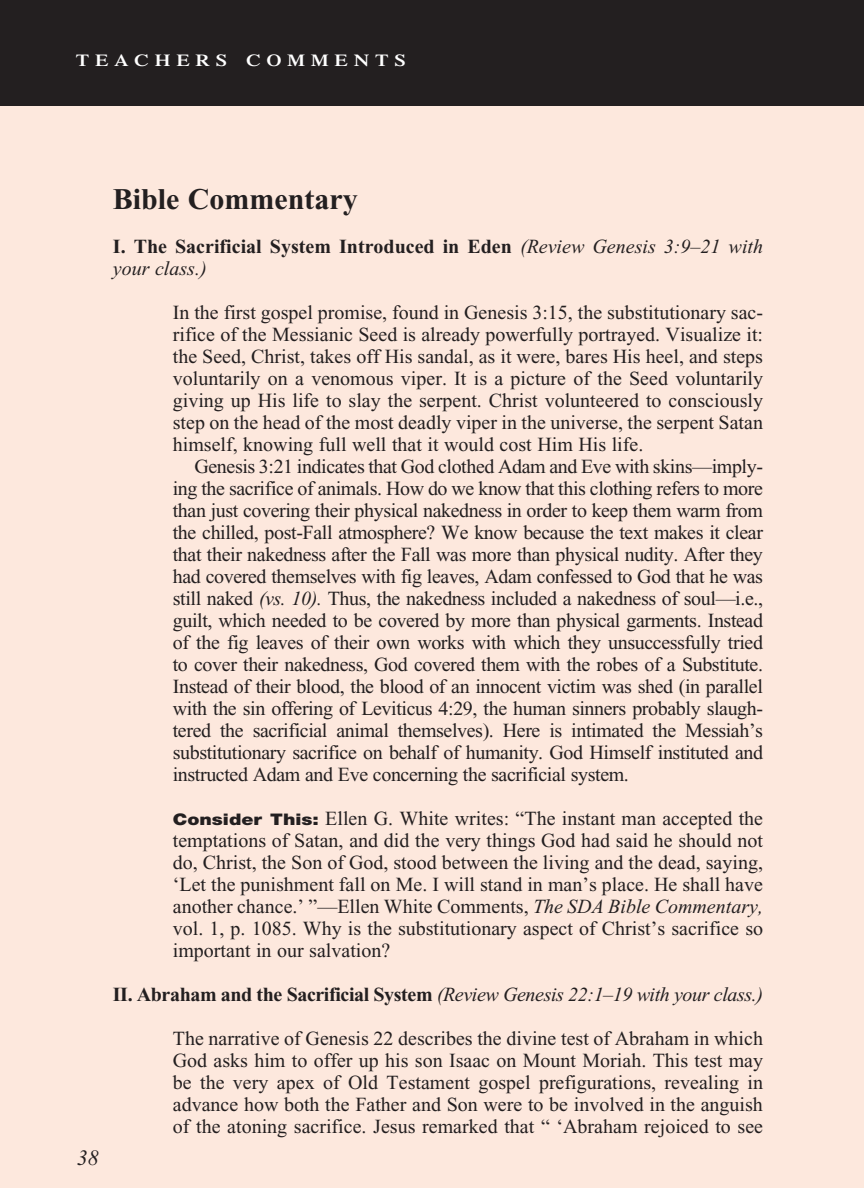
<style>
.page{position:relative;width:864px;height:1188px;background:#fff}
.page>*{position:absolute;margin:0;border:0;box-sizing:border-box;transform-origin:0 0}
.T_Aim_hang_indent{font:700 30px "Times New Roman";color:#231f20}
.t1{font:italic 22px "Times New Roman";color:#231f20}
.Objectives_Body_Text{font:20px/22px "Times New Roman";color:#231f20;text-align:justify}
.First_Line_Space_Tea{font:20px/22px "Times New Roman";color:#231f20;text-align:justify}
.Roman_Numeral_Sub_He{font:700 20px/22px "Times New Roman";color:#231f20}
.Roman_Numeral_Sub_He-2{font:italic 20px "Times New Roman";letter-spacing:-.02em;color:#231f20}
.t2{font:600 16.8px "Times";letter-spacing:.285em;color:#fff;scale:1.2 1}
.s1{font-weight:400;font-style:italic}
.s2{font-style:italic}
.s3{font-family:"Helvetica Neue";font-weight:900;font-size:16px}
.s4{font-weight:700;font-style:normal}
</style>
<div class="page">
<div style="left:0;top:98px;width:864px;height:1090px;background:#fde8dd"></div>
<div style="left:0;top:0;width:864px;height:105px;background:#231f20"></div>
<p class="t2" style="left:76px;top:51px;width:276px">TEACHERS COMMENTS</p>
<p class="t1" style="left:77px;top:1146px;width:23px">38</p>
<p class="T_Aim_hang_indent" style="left:113px;top:182px;width:246px">Bible Commentary</p>
<p class="Roman_Numeral_Sub_He" style="left:113px;top:235px;width:652px">I. The Sacrificial System Introduced in Eden <span class="s1">(Review Genesis 3:9–21 with your class.)</span></p>
<p class="Objectives_Body_Text" style="left:173px;top:301px;width:592px">In the first gospel promise, found in Genesis 3:15, the substitutionary sac&shy;rifice of the Messianic Seed is already powerfully portrayed. Visualize it: the Seed, Christ, takes off His sandal, as it were, bares His heel, and steps voluntarily on a venomous viper. It is a picture of the Seed voluntarily giving up His life to slay the serpent. Christ volunteered to consciously step on the head of the most deadly viper in the universe, the serpent Satan himself, knowing full well that it would cost Him His life.</p>
<p class="Objectives_Body_Text" style="left:173px;top:455px;width:592px;text-indent:22px">Genesis 3:21 indicates that God clothed Adam and Eve with skins—imply&shy;ing the sacrifice of animals. How do we know that this clothing refers to more than just covering their physical nakedness in order to keep them warm from the chilled, post-Fall atmosphere? We know because the text makes it clear that their nakedness after the Fall was more than physical nudity. After they had covered themselves with fig leaves, Adam confessed to God that he was still naked <span class="s2">(vs. 10).</span> Thus, the nakedness included a nakedness of soul—i.e., guilt, which needed to be covered by more than physical garments. Instead of the fig leaves of their own works with which they unsuccessfully tried to cover their nakedness, God covered them with the robes of a Substitute.<br>Instead of their blood, the blood of an innocent victim was shed (in parallel with the sin offering of Leviticus 4:29, the human sinners probably slaugh&shy;tered the sacrificial animal themselves). Here is intimated the Messiah’s substitutionary sacrifice on behalf of humanity. God Himself instituted and instructed Adam and Eve concerning the sacrificial system.</p>
<p class="First_Line_Space_Tea" style="left:173px;top:807px;width:592px"><span class="s3">Consider This:</span> Ellen G. White writes: “The instant man accepted the temptations of Satan, and did the very things God had said he should not do, Christ, the Son of God, stood between the living and the dead, saying, ‘Let the punishment fall on Me. I will stand in man’s place. He shall have another chance.’ ”—Ellen White Comments, <span class="s2">The SDA Bible Commentary, </span>vol. 1, p. 1085. Why is the substitutionary aspect of Christ’s sacrifice so important in our salvation?</p>
<p class="Roman_Numeral_Sub_He-2" style="left:113px;top:983px;width:652px"><span class="s4">II. Abraham and the Sacrificial System</span> (Review Genesis 22:1–19 with your class.)</p>
<p class="Objectives_Body_Text" style="left:173px;top:1027px;width:592px">The narrative of Genesis 22 describes the divine test of Abraham in which God asks him to offer up his son Isaac on Mount Moriah. This test may be the very apex of Old Testament gospel prefigurations, revealing in advance how both the Father and Son were to be involved in the anguish of the atoning sacrifice. Jesus remarked that “ ‘Abraham rejoiced to see</p>
</div>
